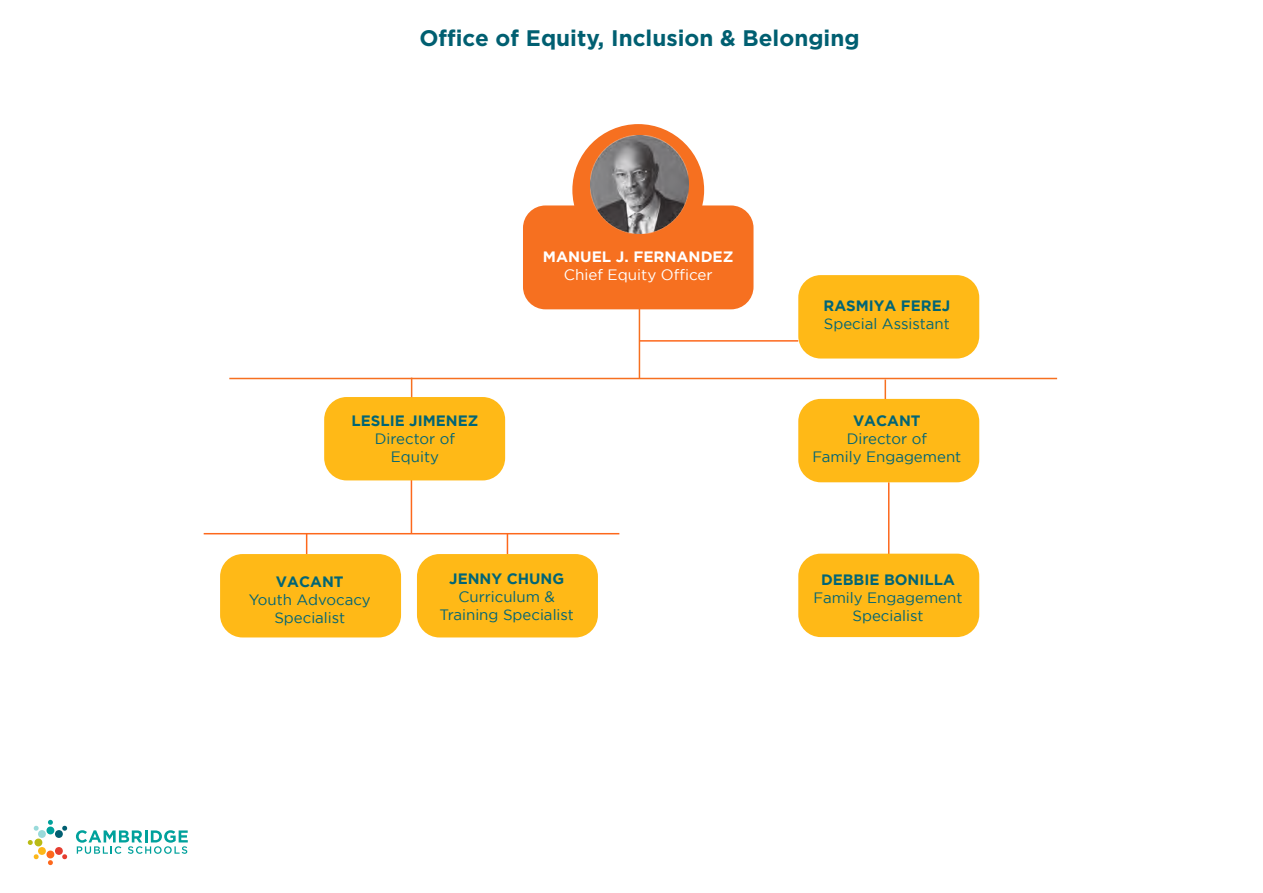
<style>
.page{position:relative;width:1263px;height:893px;background:#fff}
.page>*{position:absolute;margin:0;border:0;box-sizing:border-box;transform-origin:0 0}
.t1{font:700 22.5px "Gotham";color:#005f71}
.t2{font:15px/18px "Gotham";color:#006576;text-align:center}
.t3{font:700 15px "Gotham";color:#006576}
.t4{font:15px "Gotham";color:#fff}
.t5{font:700 15px "Gotham";color:#fff}
</style>
<div class="page">
<hr style="left:888px;top:482px;width:1px;height:80px;background:#fd681c">
<hr style="left:411px;top:472px;width:1px;height:62px;background:#fd681c">
<div style="left:798px;top:399px;width:181px;height:83px;background:#ffb917;border-radius:22px"></div>
<hr style="left:639px;top:301px;width:1px;height:78px;background:#f67020">
<hr style="left:229px;top:378px;width:828px;height:1px;background:#f67020">
<hr style="left:884px;top:379px;width:2px;height:20px;background:#f67020">
<div style="left:572px;top:124px;width:132px;height:132px;background:#f67020;border-radius:50%"></div>
<div style="left:523px;top:205px;width:230px;height:104px;background:#f67020;border-radius:23px"></div>
<svg style="left:28px;top:820px;width:39px;height:45px"></svg>
<svg style="left:76px;top:830px;width:112px;height:24px"></svg>
<div style="left:220px;top:554px;width:181px;height:83px;background:#ffb917;border-radius:22px"></div>
<div style="left:324px;top:397px;width:181px;height:83px;background:#ffb917;border-radius:22px"></div>
<svg style="left:411px;top:379px;width:1px;height:18px"></svg>
<div style="left:417px;top:554px;width:181px;height:83px;background:#ffb917;border-radius:22px"></div>
<div style="left:798px;top:554px;width:181px;height:83px;background:#ffb917;border-radius:22px"></div>
<hr style="left:204px;top:533px;width:415px;height:1px;background:#fd681c">
<svg style="left:306px;top:534px;width:1px;height:20px"></svg>
<svg style="left:507px;top:534px;width:1px;height:20px"></svg>
<img style="left:590px;top:135px;width:99px;height:98px">
<div style="left:798px;top:275px;width:181px;height:84px;background:#ffb917;border-radius:22px"></div>
<hr style="left:639px;top:340px;width:159px;height:2px;background:#fd681c">
<h1 class="t1" style="left:419px;top:25px;width:442px">Office of Equity, Inclusion &amp; Belonging</h1>
<p class="t3" style="left:351px;top:412px;width:128px">LESLIE JIMENEZ</p>
<p class="t2" style="left:375px;top:429px;width:82px">Director of<br>Equity</p>
<p class="t5" style="left:543px;top:248px;width:192px">MANUEL J. FERNANDEZ</p>
<p class="t4" style="left:564px;top:267px;width:150px">Chief Equity Officer</p>
<p class="t3" style="left:276px;top:573px;width:69px">VACANT</p>
<p class="t2" style="left:249px;top:591px;width:123px">Youth Advocacy<br>Specialist</p>
<p class="t3" style="left:449px;top:570px;width:116px">JENNY CHUNG</p>
<p class="t2" style="left:439px;top:588px;width:136px">Curriculum &amp;<br>Training Specialist</p>
<p class="t3" style="left:823px;top:297px;width:128px">RASMIYA FEREJ</p>
<p class="t2" style="left:824px;top:315px;width:128px">Special Assistant</p>
<p class="t3" style="left:853px;top:412px;width:69px">VACANT</p>
<p class="t2" style="left:812px;top:430px;width:150px">Director of<br>Family Engagement</p>
<p class="t3" style="left:821px;top:571px;width:135px">DEBBIE BONILLA</p>
<p class="t2" style="left:813px;top:589px;width:150px">Family Engagement<br>Specialist</p>
</div>
